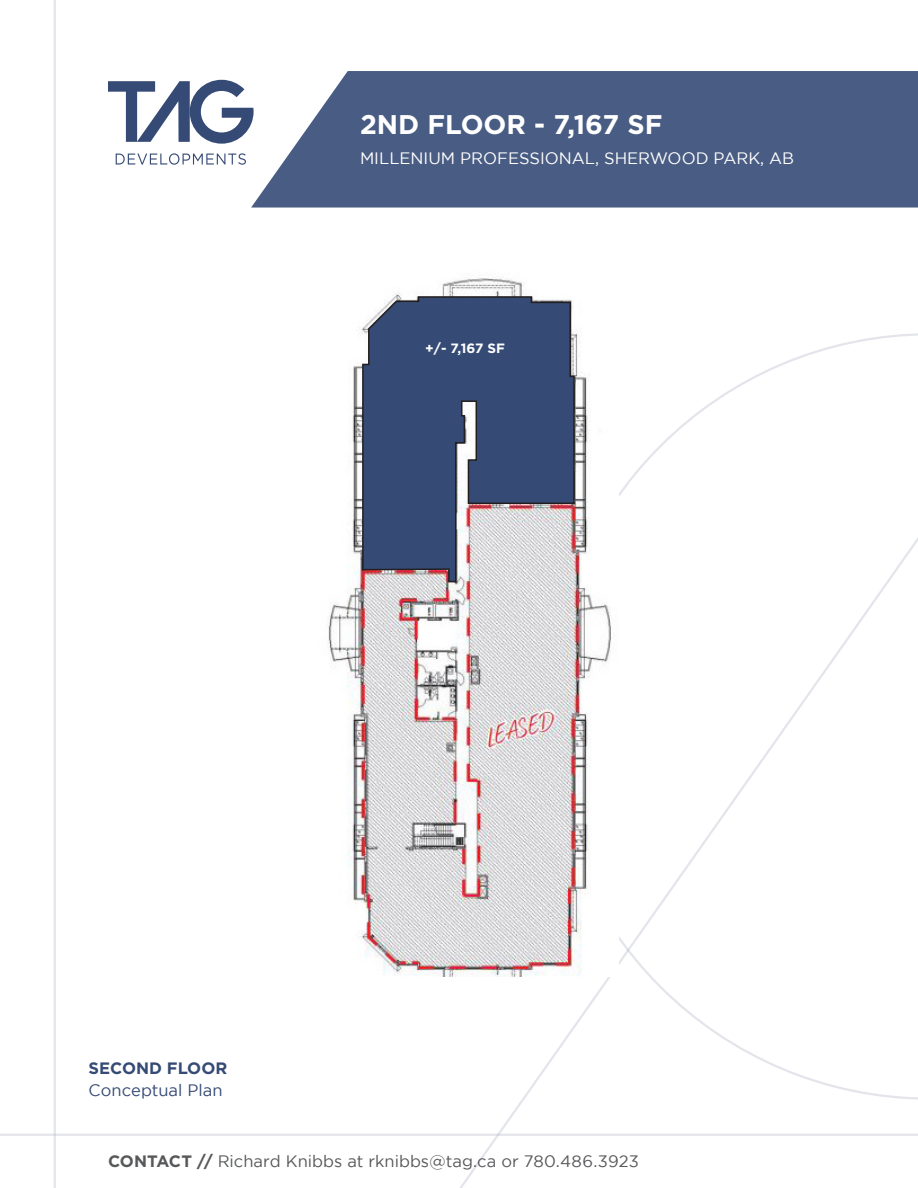
<style>
.page{position:relative;width:918px;height:1188px;background:#fff}
.page>*{position:absolute;margin:0;border:0;box-sizing:border-box;transform-origin:0 0}
.t1{font:700 27px "Gotham";color:#fff}
.t2{font:16.5px "Gotham";color:#57585a}
.t3{font:16.5px "Gotham";color:#fff}
.t4{font:16.5px "Gotham";letter-spacing:.005em;color:#354a75}
.t5{font:700 16.5px "Gotham";color:#354a75}
.t6{font:700 13.5px "Gotham";color:#fff}
.s1{font-weight:700}
</style>
<div class="page">
<hr style="left:54px;top:0;width:2px;height:1188px;background:#a3a8bf">
<hr style="left:0;top:1134px;width:918px;height:2px;background:#a3a8bf">
<svg style="left:449px;top:976px;width:469px;height:212px"></svg>
<svg style="left:546px;top:718px;width:372px;height:383px"></svg>
<svg style="left:619px;top:333px;width:299px;height:385px"></svg>
<img style="left:328px;top:277px;width:291px;height:699px">
<svg style="left:361px;top:296px;width:215px;height:287px"></svg>
<svg style="left:251px;top:71px;width:667px;height:137px;fill:#495c83"></svg>
<svg style="left:108px;top:80px;width:146px;height:64px"></svg>
<svg style="left:116px;top:153px;width:130px;height:12px"></svg>
<p class="t1" style="left:360px;top:108px;width:304px">2ND FLOOR - 7,167 SF</p>
<p class="t3" style="left:360px;top:149px;width:436px">MILLENIUM PROFESSIONAL, SHERWOOD PARK, AB</p>
<p class="t6" style="left:425px;top:341px;width:81px">+/- 7,167 SF</p>
<p class="t5" style="left:89px;top:1059px;width:140px">SECOND FLOOR</p>
<p class="t4" style="left:89px;top:1082px;width:136px">Conceptual Plan</p>
<p class="t2" style="left:108px;top:1152px;width:532px"><span class="s1">CONTACT //</span> Richard Knibbs at rknibbs@tag.ca or 780.486.3923</p>
</div>
